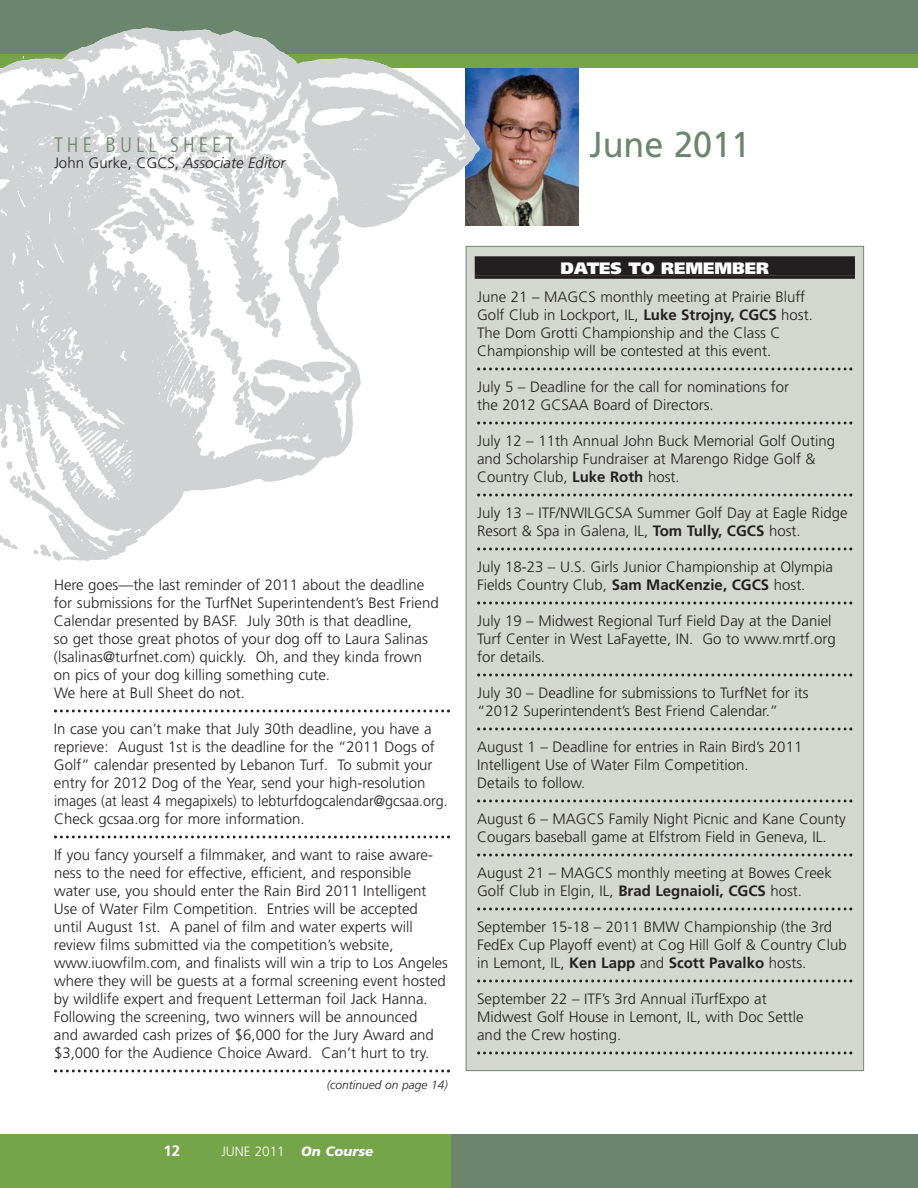
<style>
.page{position:relative;width:918px;height:1188px;background:#fff}
.page>*{position:absolute;margin:0;border:0;box-sizing:border-box;transform-origin:0 0}
.t1{font:36px "Frutiger";color:#6c866e;scale:.95 1}
.t2{font:300 condensed 21px "Frutiger";letter-spacing:.19em;color:#6c866e}
.t3{font:900 16.5px "Frutiger";color:#fff}
.t4{font:300 15px/18px "Frutiger";color:#231f20}
.t5{font:700 15px "Frutiger";color:#fff}
.t6{font:300 13.5px "Frutiger";color:#fff}
.t7{font:italic 300 12px "Frutiger";color:#231f20}
.s1{font-style:italic}
.s2{font-weight:900;font-style:italic}
.s3{font-weight:700}
</style>
<div class="page">
<img style="left:510px;top:68px;width:68px;height:158px">
<div style="left:0;top:0;width:918px;height:68px;background:#6c866e"></div>
<div style="left:0;top:54px;width:918px;height:14px;background:#76a449"></div>
<div style="left:0;top:1134px;width:918px;height:54px;background:#6c866e"></div>
<div style="left:0;top:1134px;width:451px;height:54px;background:#76a449"></div>
<img style="left:0;top:27px;width:510px;height:547px">
<svg style="left:54px;top:710px;width:396px;height:2px"></svg>
<svg style="left:54px;top:836px;width:396px;height:2px"></svg>
<svg style="left:54px;top:1070px;width:396px;height:2px"></svg>
<div style="left:466px;top:247px;width:397px;height:823px;background:#d3d7d0"></div>
<div style="left:475px;top:256px;width:380px;height:20px;background:#231f20"></div>
<hr style="left:475px;top:276px;width:380px;height:3px;background:#231f20">
<svg style="left:477px;top:368px;width:375px;height:2px"></svg>
<svg style="left:477px;top:422px;width:375px;height:2px"></svg>
<svg style="left:477px;top:494px;width:375px;height:2px"></svg>
<svg style="left:477px;top:548px;width:375px;height:2px"></svg>
<svg style="left:477px;top:602px;width:375px;height:2px"></svg>
<svg style="left:477px;top:674px;width:375px;height:2px"></svg>
<svg style="left:477px;top:728px;width:375px;height:2px"></svg>
<svg style="left:477px;top:800px;width:375px;height:2px"></svg>
<svg style="left:477px;top:854px;width:375px;height:2px"></svg>
<svg style="left:477px;top:908px;width:375px;height:2px"></svg>
<svg style="left:477px;top:980px;width:375px;height:2px"></svg>
<svg style="left:477px;top:1052px;width:375px;height:2px"></svg>
<h2 class="t2" style="left:54px;top:136px;width:182px">THE BULL SHEET</h2>
<h1 class="t1" style="left:589px;top:130px;width:171px">June 2011</h1>
<p class="t4" style="left:54px;top:155px;width:233px">John Gurke, CGCS, <span class="s1">Associate Editor</span></p>
<p class="t4" style="left:54px;top:576px;width:386px">Here goes—the last reminder of 2011 about the deadline for submissions for the TurfNet Superintendent’s Best Friend Calendar presented by BASF. July 30th is that deadline,<br>so get those great photos of your dog off to Laura Salinas (lsalinas@turfnet.com) quickly. Oh, and they kinda frown on pics of your dog killing something cute.<br>We here at Bull Sheet do not.</p>
<p class="t4" style="left:54px;top:720px;width:395px">In case you can’t make that July 30th deadline, you have a reprieve: August 1st is the deadline for the “2011 Dogs of Golf” calendar presented by Lebanon Turf. To submit your entry for 2012 Dog of the Year, send your high-resolution images (at least 4 megapixels) to lebturfdogcalendar@gcsaa.org.<br>Check gcsaa.org for more information.</p>
<p class="t4" style="left:54px;top:846px;width:396px">If you fancy yourself a filmmaker, and want to raise aware&shy;ness to the need for effective, efficient, and responsible water use, you should enter the Rain Bird 2011 Intelligent Use of Water Film Competition. Entries will be accepted until August 1st. A panel of film and water experts will review films submitted via the competition’s website, www.iuowfilm.com, and finalists will win a trip to Los Angeles where they will be guests at a formal screening event hosted by wildlife expert and frequent Letterman foil Jack Hanna.<br>Following the screening, two winners will be announced<br>and awarded cash prizes of $6,000 for the Jury Award and $3,000 for the Audience Choice Award. Can’t hurt to try.</p>
<p class="t7" style="left:327px;top:1080px;width:123px">(continued on page 14)</p>
<p class="t5" style="left:164px;top:1144px;width:18px">12</p>
<p class="t6" style="left:221px;top:1146px;width:153px">JUNE 2011 <span class="s2">On Course</span></p>
<p class="t3" style="left:561px;top:261px;width:210px">DATES TO REMEMBER</p>
<p class="t4" style="left:477px;top:288px;width:337px">June 21 – MAGCS monthly meeting at Prairie Bluff Golf Club in Lockport, IL, <span class="s3">Luke Strojny, CGCS</span> host.<br>The Dom Grotti Championship and the Class C Championship will be contested at this event.</p>
<p class="t4" style="left:477px;top:378px;width:314px">July 5 – Deadline for the call for nominations for the 2012 GCSAA Board of Directors.</p>
<p class="t4" style="left:477px;top:432px;width:359px">July 12 – 11th Annual John Buck Memorial Golf Outing and Scholarship Fundraiser at Marengo Ridge Golf &amp;<br>Country Club, <span class="s3">Luke Roth</span> host.</p>
<p class="t4" style="left:477px;top:504px;width:372px">July 13 – ITF/NWILGCSA Summer Golf Day at Eagle Ridge<br>Resort &amp; Spa in Galena, IL, <span class="s3">Tom Tully, CGCS</span> host.</p>
<p class="t4" style="left:477px;top:558px;width:357px">July 18-23 – U.S. Girls Junior Championship at Olympia<br>Fields Country Club, <span class="s3">Sam MacKenzie, CGCS</span> host.</p>
<p class="t4" style="left:477px;top:612px;width:360px">July 19 – Midwest Regional Turf Field Day at the Daniel<br>Turf Center in West LaFayette, IN. Go to www.mrtf.org for details.</p>
<p class="t4" style="left:477px;top:684px;width:333px">July 30 – Deadline for submissions to TurfNet for its “2012 Superintendent’s Best Friend Calendar.”</p>
<p class="t4" style="left:477px;top:738px;width:327px">August 1 – Deadline for entries in Rain Bird’s 2011<br>Intelligent Use of Water Film Competition.<br>Details to follow.</p>
<p class="t4" style="left:477px;top:810px;width:370px">August 6 – MAGCS Family Night Picnic and Kane County<br>Cougars baseball game at Elfstrom Field in Geneva, IL.</p>
<p class="t4" style="left:477px;top:864px;width:356px">August 21 – MAGCS monthly meeting at Bowes Creek<br>Golf Club in Elgin, IL, <span class="s3">Brad Legnaioli, CGCS</span> host.</p>
<p class="t4" style="left:477px;top:918px;width:371px">September 15-18 – 2011 BMW Championship (the 3rd<br>FedEx Cup Playoff event) at Cog Hill Golf &amp; Country Club in Lemont, IL, <span class="s3">Ken Lapp</span> and <span class="s3">Scott Pavalko</span> hosts.</p>
<p class="t4" style="left:477px;top:990px;width:328px">September 22 – ITF’s 3rd Annual iTurfExpo at<br>Midwest Golf House in Lemont, IL, with Doc Settle and the Crew hosting.</p>
</div>
